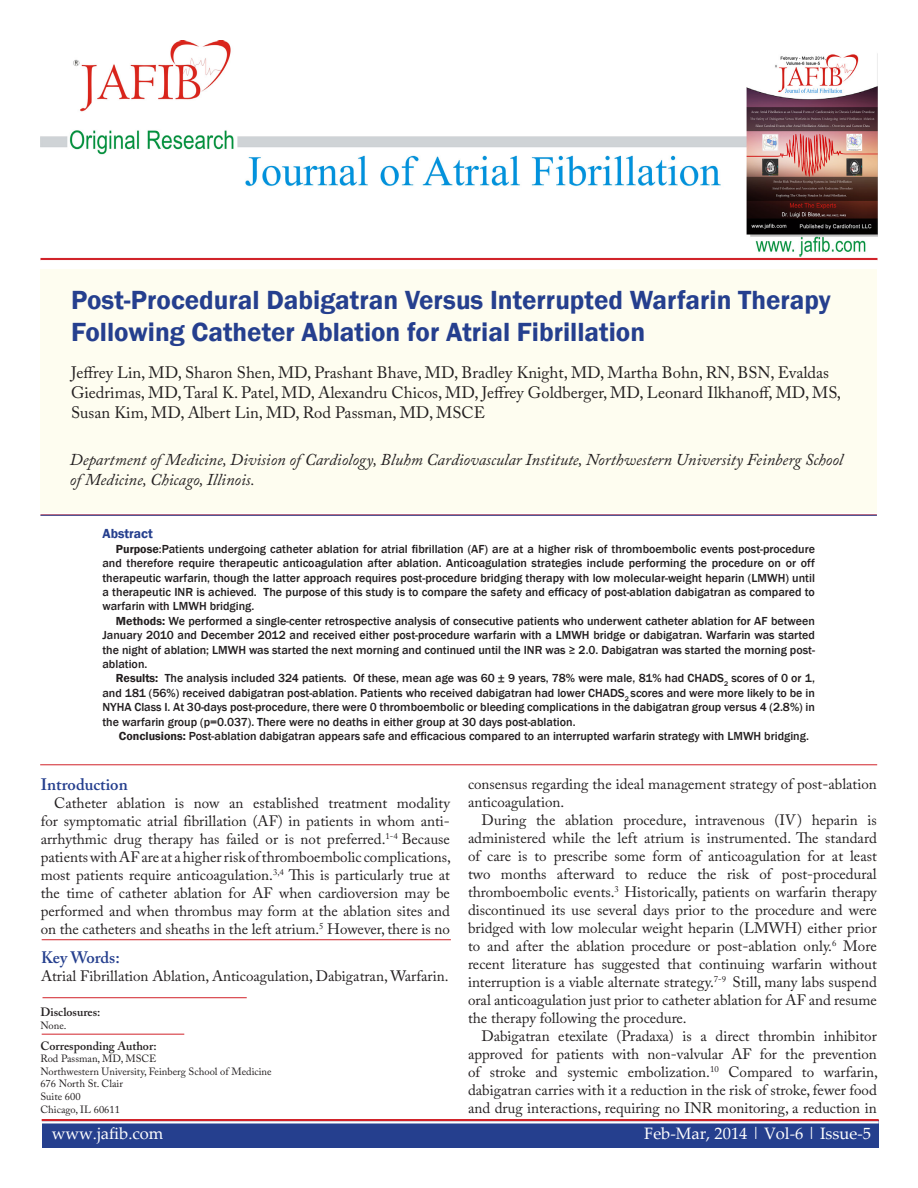
<style>
.page{position:relative;width:918px;height:1188px;background:#fff}
.page>*{position:absolute;margin:0;border:0;box-sizing:border-box;transform-origin:0 0}
._05_Article_Title{font:600 27px/32.4px "Franklin Gothic";color:#253f8e}
._06_Author_block{font:16.5px/19.8px "Adobe Caslon Pro";color:#231f20}
._07_Author_Affiliati{font:italic 16.5px/19.8px "Adobe Caslon Pro";color:#231f20}
.white_header_for_blu{font:16.5px "Palatino Linotype";color:#fff}
._11_Body_Header{font:600 16.5px "Adobe Caslon Pro";color:#253f8e}
._10_Body_Text{font:15px/18px "Adobe Caslon Pro";color:#231f20;text-align:justify}
._08_Abstract_Header{font:600 13.5px "Franklin Gothic";color:#253f8e}
._09_Abstract_Body{font:500 12px/14.4px "Franklin Gothic";color:#231f20;text-align:justify}
._13_small_text_for_h{font:600 12px "Adobe Caslon Pro";color:#231f20}
._14_Small_text_heade{font:600 12px "Adobe Caslon Pro";color:#231f20}
._13_small_text_for_h-2{font:10.5px "Adobe Caslon Pro";color:#231f20}
.s1{font-weight:600}
</style>
<div class="page">
<div style="left:40px;top:270px;width:838px;height:243px;background:#fefdf0"></div>
<hr style="left:40px;top:765px;width:837px;height:1px;background:#d1232a">
<hr style="left:43px;top:997px;width:204px;height:1px;background:#d1232a">
<hr style="left:42px;top:1034px;width:142px;height:1px;background:#d1232a">
<hr style="left:40px;top:258px;width:838px;height:2px;background:#d1232a">
<hr style="left:40px;top:515px;width:837px;height:1px;background:#253f8e">
<hr style="left:42px;top:939px;width:409px;height:1px;background:#d1232a">
<div style="left:42px;top:1120px;width:837px;height:28px;background:#253f8e"></div>
<hr style="left:42px;top:1119px;width:837px;height:2px;background:#d1232a">
<hr style="left:42px;top:1121px;width:837px;height:3px;background:#fff">
<img style="left:40px;top:41px;width:838px;height:216px">
<p class="_05_Article_Title" style="left:71px;top:284px;width:761px">Post-Procedural Dabigatran Versus Interrupted Warfarin Therapy<br>Following Catheter Ablation for Atrial Fibrillation</p>
<p class="_06_Author_block" style="left:71px;top:363px;width:772px">Jeffrey Lin, MD, Sharon Shen, MD, Prashant Bhave, MD, Bradley Knight, MD, Martha Bohn, RN, BSN, Evaldas<br>Giedrimas, MD, Taral K. Patel, MD, Alexandru Chicos, MD, Jeffrey Goldberger, MD, Leonard Ilkhanoff, MD, MS,<br>Susan Kim, MD, Albert Lin, MD, Rod Passman, MD, MSCE</p>
<p class="_07_Author_Affiliati" style="left:70px;top:450px;width:775px">Department of Medicine, Division of Cardiology, Bluhm Cardiovascular Institute, Northwestern University Feinberg School of Medicine, Chicago, Illinois.</p>
<p class="_08_Abstract_Header" style="left:102px;top:526px;width:52px">Abstract</p>
<p class="_09_Abstract_Body" style="left:102px;top:542px;width:714px;text-indent:14px"><span class="s1">Purpose</span>:Patients undergoing catheter ablation for atrial fibrillation (AF) are at a higher risk of thromboembolic events post-procedure and therefore require therapeutic anticoagulation after ablation. Anticoagulation strategies include performing the procedure on or off therapeutic warfarin, though the latter approach requires post-procedure bridging therapy with low molecular-weight heparin (LMWH) until a therapeutic INR is achieved. The purpose of this study is to compare the safety and efficacy of post-ablation dabigatran as compared to warfarin with LMWH bridging.</p>
<p class="_09_Abstract_Body" style="left:102px;top:614px;width:714px;text-indent:14px"><span class="s1">Methods:</span> We performed a single-center retrospective analysis of consecutive patients who underwent catheter ablation for AF between January 2010 and December 2012 and received either post-procedure warfarin with a LMWH bridge or dabigatran. Warfarin was started the night of ablation; LMWH was started the next morning and continued until the INR was ≥ 2.0. Dabigatran was started the morning post&shy;ablation.</p>
<p class="_09_Abstract_Body" style="left:102px;top:671px;width:714px;text-indent:14px"><span class="s1">Results:</span> The analysis included 324 patients. Of these, mean age was 60 ± 9 years, 78% were male, 81% had CHADS<sub>2</sub> scores of 0 or 1, and 181 (56%) received dabigatran post-ablation. Patients who received dabigatran had lower CHADS<sub>2</sub> scores and were more likely to be in NYHA Class I. At 30-days post-procedure, there were 0 thromboembolic or bleeding complications in the dabigatran group versus 4 (2.8%) in the warfarin group (p=0.037). There were no deaths in either group at 30 days post-ablation.</p>
<p class="_09_Abstract_Body" style="left:119px;top:729px;width:691px"><span class="s1">Conclusions:</span> Post-ablation dabigatran appears safe and efficacious compared to an interrupted warfarin strategy with LMWH bridging.</p>
<p class="_11_Body_Header" style="left:41px;top:774px;width:89px">Introduction</p>
<p class="_10_Body_Text" style="left:41px;top:794px;width:412px;text-indent:14px">Catheter ablation is now an established treatment modality for symptomatic atrial fibrillation (AF) in patients in whom anti&shy;arrhythmic drug therapy has failed or is not preferred.<sup>1-4</sup> Because patients with AF are at a higher risk of thromboembolic complications, most patients require anticoagulation.<sup>3,4</sup> This is particularly true at the time of catheter ablation for AF when cardioversion may be performed and when thrombus may form at the ablation sites and on the catheters and sheaths in the left atrium.<sup>5</sup> However, there is no</p>
<p class="_10_Body_Text" style="left:468px;top:774px;width:410px">consensus regarding the ideal management strategy of post-ablation anticoagulation.</p>
<p class="_10_Body_Text" style="left:468px;top:810px;width:410px;text-indent:14px">During the ablation procedure, intravenous (IV) heparin is administered while the left atrium is instrumented. The standard of care is to prescribe some form of anticoagulation for at least two months afterward to reduce the risk of post-procedural thromboembolic events.<sup>3</sup> Historically, patients on warfarin therapy discontinued its use several days prior to the procedure and were bridged with low molecular weight heparin (LMWH) either prior to and after the ablation procedure or post-ablation only.<sup>6</sup> More recent literature has suggested that continuing warfarin without interruption is a viable alternate strategy.<sup>7-9</sup> Still, many labs suspend oral anticoagulation just prior to catheter ablation for AF and resume the therapy following the procedure.</p>
<p class="_10_Body_Text" style="left:468px;top:1026px;width:411px;text-indent:14px">Dabigatran etexilate (Pradaxa) is a direct thrombin inhibitor approved for patients with non-valvular AF for the prevention of stroke and systemic embolization.<sup>10</sup> Compared to warfarin, dabigatran carries with it a reduction in the risk of stroke, fewer food and drug interactions, requiring no INR monitoring, a reduction in</p>
<p class="_11_Body_Header" style="left:41px;top:948px;width:80px">Key Words:</p>
<p class="_10_Body_Text" style="left:41px;top:967px;width:409px">Atrial Fibrillation Ablation, Anticoagulation, Dabigatran, Warfarin.</p>
<p class="_14_Small_text_heade" style="left:40px;top:1005px;width:62px">Disclosures:</p>
<p class="_13_small_text_for_h-2" style="left:40px;top:1019px;width:28px">None.</p>
<p class="_13_small_text_for_h" style="left:40px;top:1038px;width:118px">Corresponding Author:</p>
<p class="_13_small_text_for_h-2" style="left:40px;top:1052px;width:118px">Rod Passman, MD, MSCE</p>
<p class="_13_small_text_for_h-2" style="left:40px;top:1065px;width:233px">Northwestern University, Feinberg School of Medicine</p>
<p class="_13_small_text_for_h-2" style="left:40px;top:1078px;width:84px">676 North St. Clair</p>
<p class="_13_small_text_for_h-2" style="left:40px;top:1090px;width:42px">Suite 600</p>
<p class="_13_small_text_for_h-2" style="left:40px;top:1103px;width:81px">Chicago, IL 60611</p>
<p class="white_header_for_blu" style="left:52px;top:1122px;width:113px">www.jafib.com</p>
<p class="white_header_for_blu" style="left:644px;top:1122px;width:228px">Feb-Mar, 2014 | Vol-6 | Issue-5</p>
</div>
